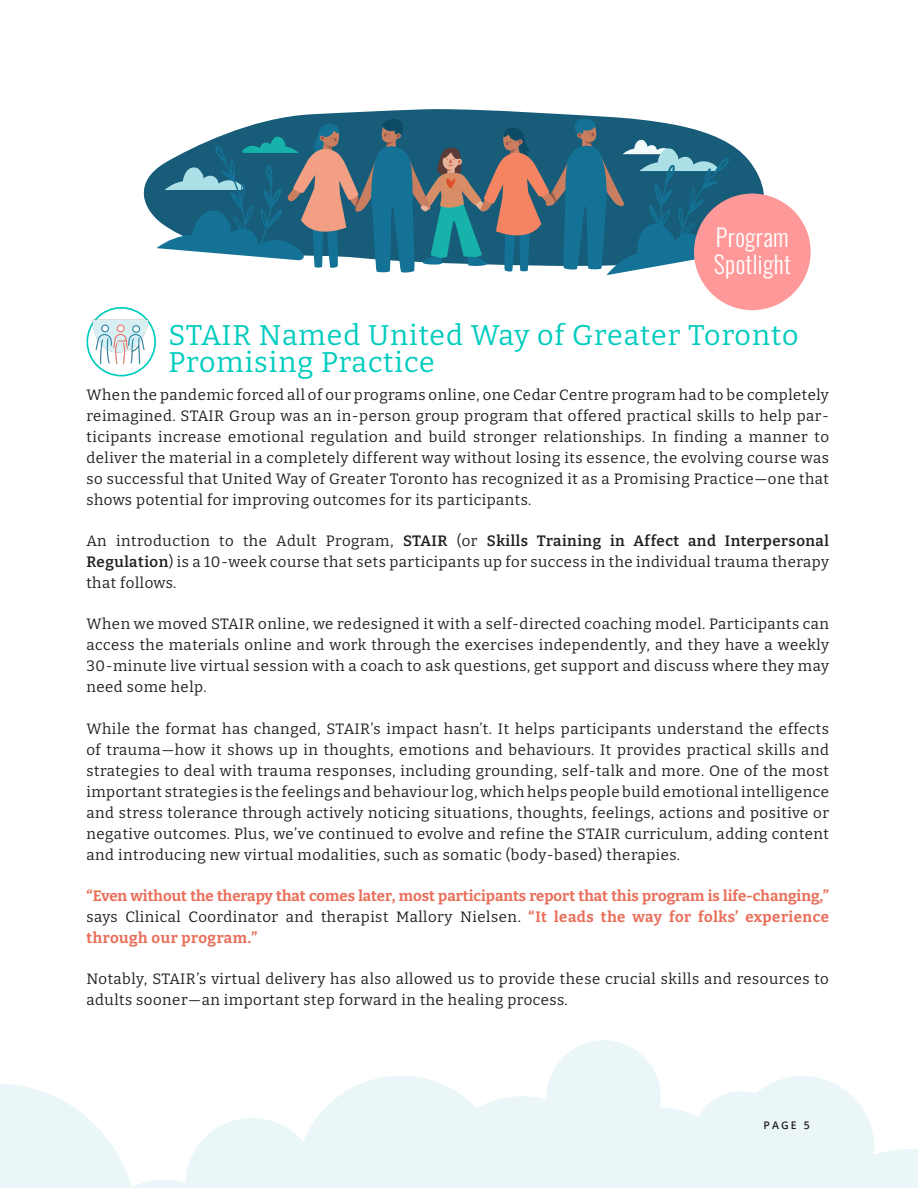
<style>
.page{position:relative;width:918px;height:1188px;background:#fff}
.page>*{position:absolute;margin:0;border:0;box-sizing:border-box;transform-origin:0 0}
.t1{font:28.5px/27px "Bitter";letter-spacing:.035em;color:#00ccbe}
.t2{font:300 24px/27px "Oswald";letter-spacing:.015em;color:#fff}
.t3{font:15px/21px "Bitter";letter-spacing:.035em;color:#231f20;text-align:justify}
.t4{font:700 15px/21px "Bitter";color:#e96f5a;text-align:justify}
.t5{font:600 10.5px "Open Sans";color:#231f20}
.s1{font-weight:600}
.s2{font-weight:400;color:#231f20}
</style>
<div class="page">
<svg style="left:0;top:1040px;width:918px;height:148px;fill:#eaf6f8"></svg>
<svg style="left:143px;top:109px;width:625px;height:110px"></svg>
<svg style="left:156px;top:115px;width:595px;height:160px;background:#518192"></svg>
<div style="left:694px;top:194px;width:117px;height:116px;background:#f99;border-radius:50%"></div>
<div style="left:86px;top:307px;width:70px;height:69px;border:2px solid #00ccbe;border-radius:50%"></div>
<img style="left:88px;top:308px;width:66px;height:66px">
<h2 class="t2" style="left:714px;top:221px;width:78px">Program<br>Spotlight</h2>
<h1 class="t1" style="left:169px;top:321px;width:631px">STAIR Named United Way of Greater Toronto<br>Promising Practice</h1>
<p class="t3" style="left:86px;top:384px;width:744px">When the pandemic forced all of our programs online, one Cedar Centre program had to be completely reimagined. STAIR Group was an in-person group program that offered practical skills to help par&shy;ticipants increase emotional regulation and build stronger relationships. In finding a manner to deliver the material in a completely different way without losing its essence, the evolving course was so successful that United Way of Greater Toronto has recognized it as a Promising Practice—one that shows potential for improving outcomes for its participants.</p>
<p class="t3" style="left:86px;top:530px;width:744px">An introduction to the Adult Program, <span class="s1">STAIR</span> (or <span class="s1">Skills Training in Affect and Interpersonal Regulation</span>) is a 10-week course that sets participants up for success in the individual trauma therapy that follows.</p>
<p class="t3" style="left:86px;top:613px;width:744px">When we moved STAIR online, we redesigned it with a self-directed coaching model. Participants can access the materials online and work through the exercises independently, and they have a weekly 30-minute live virtual session with a coach to ask questions, get support and discuss where they may need some help.</p>
<p class="t3" style="left:86px;top:717px;width:744px">While the format has changed, STAIR’s impact hasn’t. It helps participants understand the effects of trauma—how it shows up in thoughts, emotions and behaviours. It provides practical skills and strategies to deal with trauma responses, including grounding, self-talk and more. One of the most important strategies is the feelings and behaviour log, which helps people build emotional intelligence and stress tolerance through actively noticing situations, thoughts, feelings, actions and positive or negative outcomes. Plus, we’ve continued to evolve and refine the STAIR curriculum, adding content and introducing new virtual modalities, such as somatic (body-based) therapies.</p>
<p class="t4" style="left:86px;top:885px;width:744px">“Even without the therapy that comes later, most participants report that this program is life-changing,” <span class="s2">says Clinical Coordinator and therapist Mallory Nielsen.</span> “It leads the way for folks’ experience through our program.”</p>
<p class="t3" style="left:86px;top:968px;width:744px">Notably, STAIR’s virtual delivery has also allowed us to provide these crucial skills and resources to adults sooner—an important step forward in the healing process.</p>
<p class="t5" style="left:764px;top:1118px;width:48px">PAGE 5</p>
</div>
